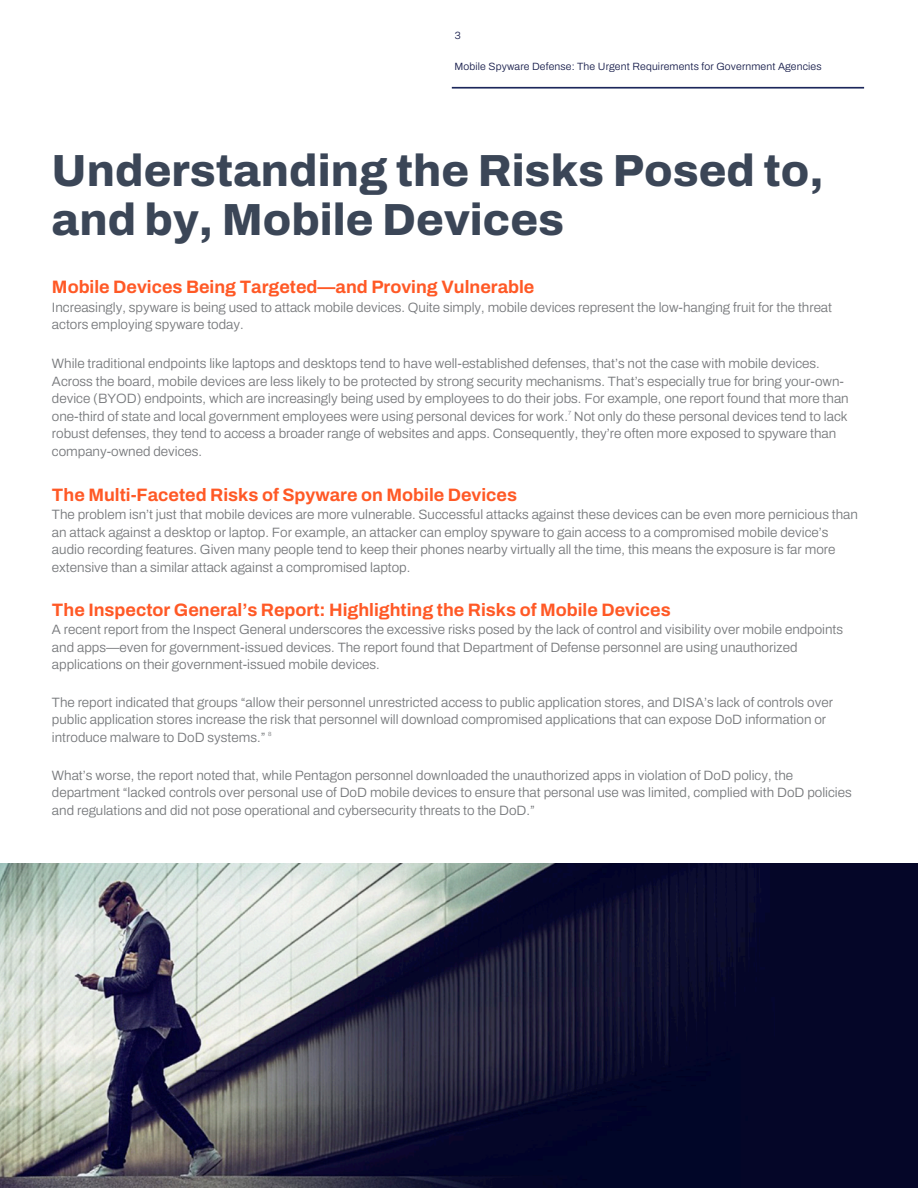
<style>
.page{position:relative;width:918px;height:1188px;background:#fff}
.page>*{position:absolute;margin:0;border:0;box-sizing:border-box;transform-origin:0 0}
.t1{font:800 45px/49.5px "Archivo";color:#3b4657}
.t2{font:700 18px "Archivo";color:#ff5926}
.t3{font:300 13.5px/17.5px "Archivo";color:#76787b}
.t4{font:300 10.5px "Archivo";letter-spacing:.015em;color:#161c4a}
.t5{font:300 6px "Archivo";color:#76787b}
</style>
<div class="page">
<hr style="left:452px;top:87px;width:412px;height:1px;background:#1c275b">
<img style="left:0;top:864px;width:918px;height:324px">
<p class="t4" style="left:455px;top:27px;width:8px">3</p>
<p class="t4" style="left:454px;top:59px;width:369px">Mobile Spyware Defense: The Urgent Requirements for Government Agencies</p>
<h1 class="t1" style="left:52px;top:146px;width:774px">Understanding the Risks Posed to, and by, Mobile Devices</h1>
<h2 class="t2" style="left:52px;top:273px;width:484px">Mobile Devices Being Targeted—and Proving Vulnerable</h2>
<p class="t3" style="left:52px;top:298px;width:782px">Increasingly, spyware is being used to attack mobile devices. Quite simply, mobile devices represent the low-hanging fruit for the threat actors employing spyware today.</p>
<p class="t3" style="left:52px;top:355px;width:798px">While traditional endpoints like laptops and desktops tend to have well-established defenses, that’s not the case with mobile devices.<br>Across the board, mobile devices are less likely to be protected by strong security mechanisms. That’s especially true for bring your-own&shy;device (BYOD) endpoints, which are increasingly being used by employees to do their jobs. For example, one report found that more than one-third of state and local government employees were using personal devices for work. Not only do these personal devices tend to lack robust defenses, they tend to access a broader range of websites and apps. Consequently, they’re often more exposed to spyware than company-owned devices.</p>
<h2 class="t2" style="left:52px;top:481px;width:467px">The Multi-Faceted Risks of Spyware on Mobile Devices</h2>
<p class="t3" style="left:52px;top:506px;width:808px">The problem isn’t just that mobile devices are more vulnerable. Successful attacks against these devices can be even more pernicious than an attack against a desktop or laptop. For example, an attacker can employ spyware to gain access to a compromised mobile device’s audio recording features. Given many people tend to keep their phones nearby virtually all the time, this means the exposure is far more extensive than a similar attack against a compromised laptop.</p>
<h2 class="t2" style="left:52px;top:596px;width:620px">The Inspector General’s Report: Highlighting the Risks of Mobile Devices</h2>
<p class="t3" style="left:52px;top:621px;width:793px">A recent report from the Inspect General underscores the excessive risks posed by the lack of control and visibility over mobile endpoints and apps—even for government-issued devices. The report found that Department of Defense personnel are using unauthorized applications on their government-issued mobile devices.</p>
<p class="t3" style="left:52px;top:694px;width:782px">The report indicated that groups “allow their personnel unrestricted access to public application stores, and DISA’s lack of controls over public application stores increase the risk that personnel will download compromised applications that can expose DoD information or introduce malware to DoD systems.”</p>
<p class="t3" style="left:52px;top:766px;width:801px">What’s worse, the report noted that, while Pentagon personnel downloaded the unauthorized apps in violation of DoD policy, the department “lacked controls over personal use of DoD mobile devices to ensure that personal use was limited, complied with DoD policies and regulations and did not pose operational and cybersecurity threats to the DoD.”</p>
<p class="t5" style="left:568px;top:408px;width:5px">7</p>
<p class="t5" style="left:268px;top:729px;width:5px">8</p>
</div>
